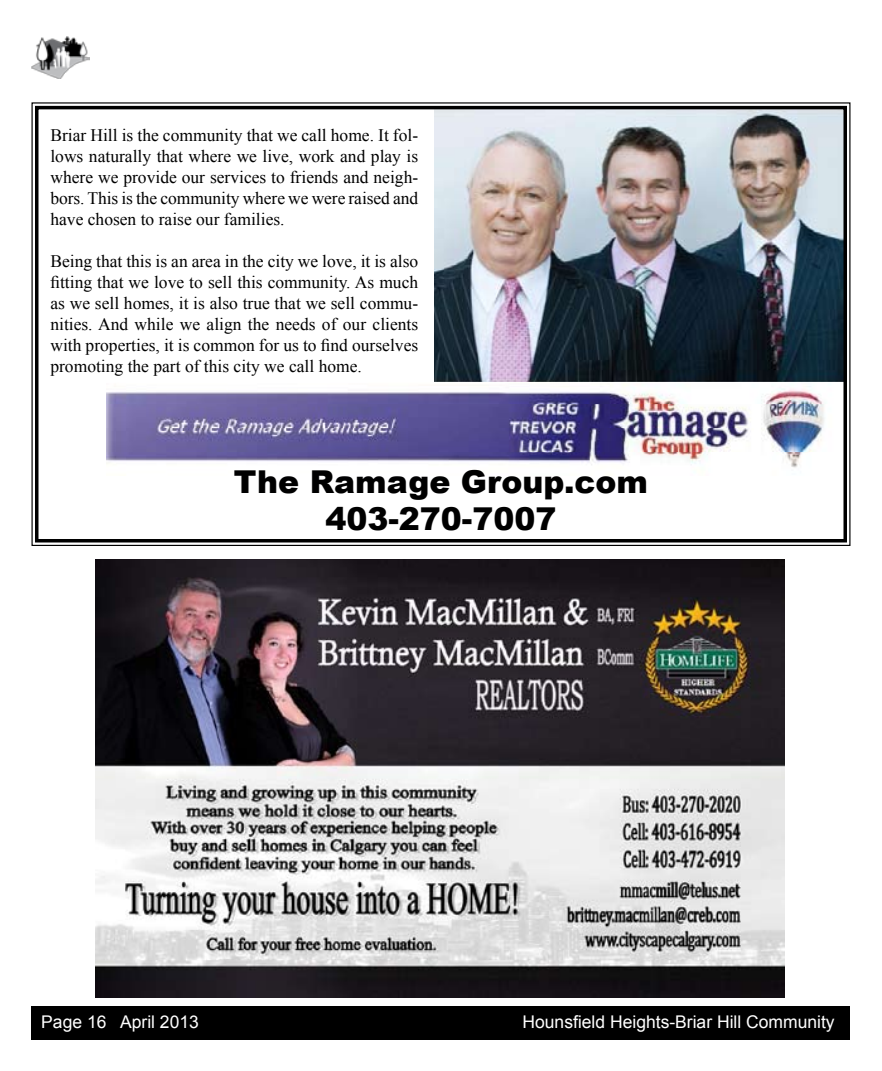
<style>
.page{position:relative;width:882px;height:1071px;background:#fff}
.page>*{position:absolute;margin:0;border:0;box-sizing:border-box;transform-origin:0 0}
.t1{font:31.5px/37.8px "Arial MT Black";color:#000;text-align:center}
.t2{font:17.5px/21px "Times New Roman";color:#000;text-align:justify}
.t3{font:17.5px "Arial";color:#fff}
</style>
<div class="page">
<div style="left:32px;top:1006px;width:818px;height:34px;background:#000"></div>
<img style="left:32px;top:37px;width:58px;height:42px">
<img style="left:96px;top:559px;width:688px;height:439px">
<img style="left:31px;top:102px;width:820px;height:444px">
<div style="left:35px;top:106px;width:812px;height:436px;border:4px solid #000"></div>
<p class="t2" style="left:50px;top:124px;width:369px">Briar Hill is the community that we call home. It fol&shy;lows naturally that where we live, work and play is where we provide our services to friends and neigh&shy;bors. This is the community where we were raised and have chosen to raise our families.</p>
<p class="t2" style="left:50px;top:250px;width:369px">Being that this is an area in the city we love, it is also fitting that we love to sell this community. As much as we sell homes, it is also true that we sell commu&shy;nities. And while we align the needs of our clients with properties, it is common for us to find ourselves promoting the part of this city we call home.</p>
<h1 class="t1" style="left:234px;top:463px;width:416px">The Ramage Group.com<br>403-270-7007</h1>
<p class="t3" style="left:41px;top:1010px;width:159px">Page 16 April 2013</p>
<p class="t3" style="left:523px;top:1010px;width:314px">Hounsfield Heights-Briar Hill Community</p>
</div>
